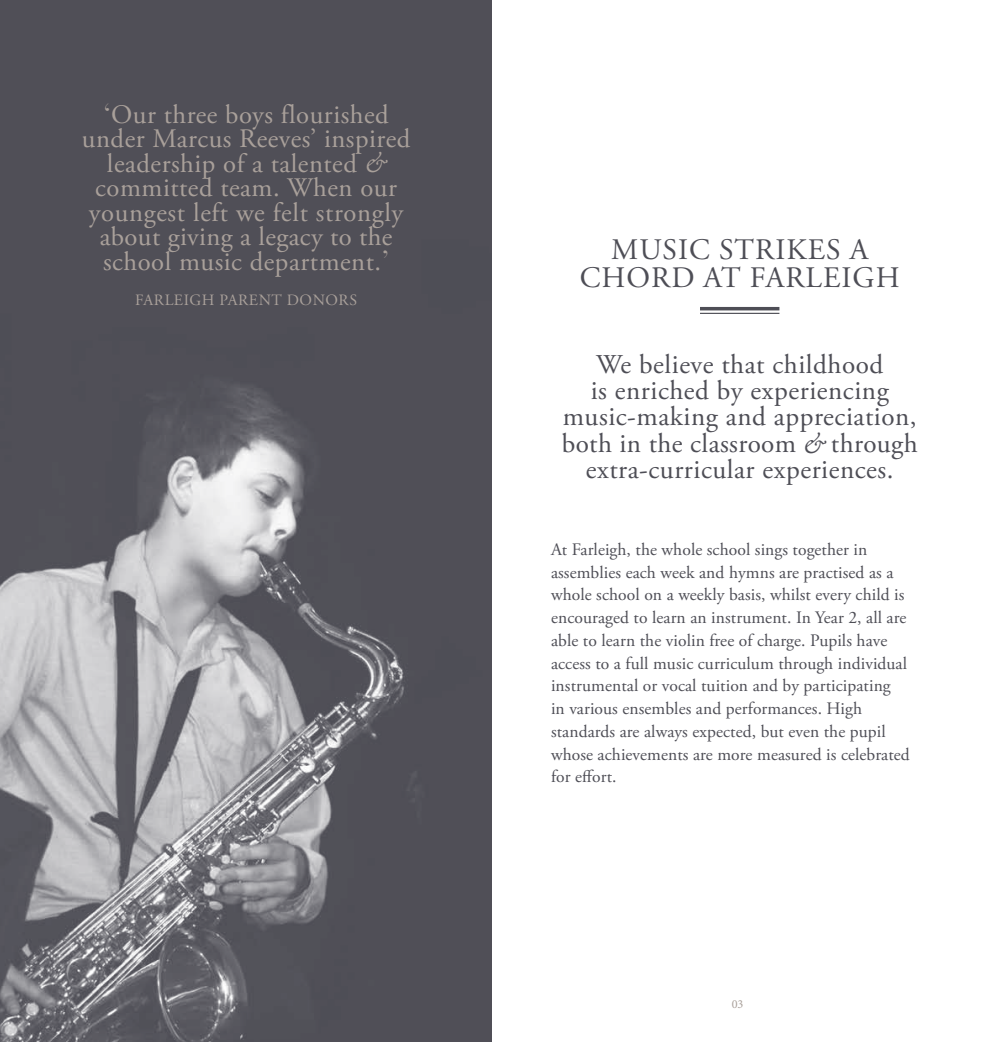
<style>
.page{position:relative;width:983px;height:1042px;background:#fff}
.page>*{position:absolute;margin:0;border:0;box-sizing:border-box;transform-origin:0 0}
.t1{font:29.75px/28px "Adobe Garamond Pro";letter-spacing:.035em;color:#4e4e56;text-align:center}
.t2{font:27.12px/26.2px "Adobe Garamond Pro";letter-spacing:.02em;color:#4e4e56;text-align:center}
.t3{font:26.6px/24.5px "Adobe Garamond Pro";letter-spacing:.02em;color:#a9a09a;text-align:center}
.t4{font:17.5px/22.8px "Adobe Garamond Pro";letter-spacing:.005em;color:#4e4e56}
.t5{font:15.75px "Adobe Garamond Pro";letter-spacing:.035em;color:#a9a09a}
.t6{font:12.25px "Minion Pro";color:#a9a09a}
.s1{font-family:"Didot"}
.s2{font-style:italic}
</style>
<div class="page">
<img style="left:0;top:0;width:491px;height:1042px">
<hr style="left:699px;top:307px;width:80px;height:3px;background:#4e4e56">
<hr style="left:699px;top:313px;width:80px;height:1px;background:#4e4e56">
<h3 class="t3" style="left:82px;top:103px;width:330px"><span class="s1">‘</span>Our three boys flourished under Marcus Reeves’ inspired leadership of a talented <span class="s2">&amp; </span>committed team. When our youngest left we felt strongly about giving a legacy to the school music department.<span class="s1">’</span></h3>
<p class="t5" style="left:135px;top:290px;width:223px">FARLEIGH PARENT DONORS</p>
<h1 class="t1" style="left:579px;top:237px;width:321px">MUSIC STRIKES A<br>CHORD AT FARLEIGH</h1>
<h2 class="t2" style="left:561px;top:352px;width:357px">We believe that childhood<br>is enriched by experiencing music-making and appreciation, both in the classroom <span class="s2">&amp;</span> through extra-curricular experiences.</h2>
<p class="t4" style="left:551px;top:538px;width:360px">At Farleigh, the whole school sings together in assemblies each week and hymns are practised as a whole school on a weekly basis, whilst every child is encouraged to learn an instrument. In Year 2, all are able to learn the violin free of charge. Pupils have access to a full music curriculum through individual instrumental or vocal tuition and by participating<br>in various ensembles and performances. High standards are always expected, but even the pupil whose achievements are more measured is celebrated for effort.</p>
<p class="t6" style="left:731px;top:996px;width:13px">03</p>
</div>
